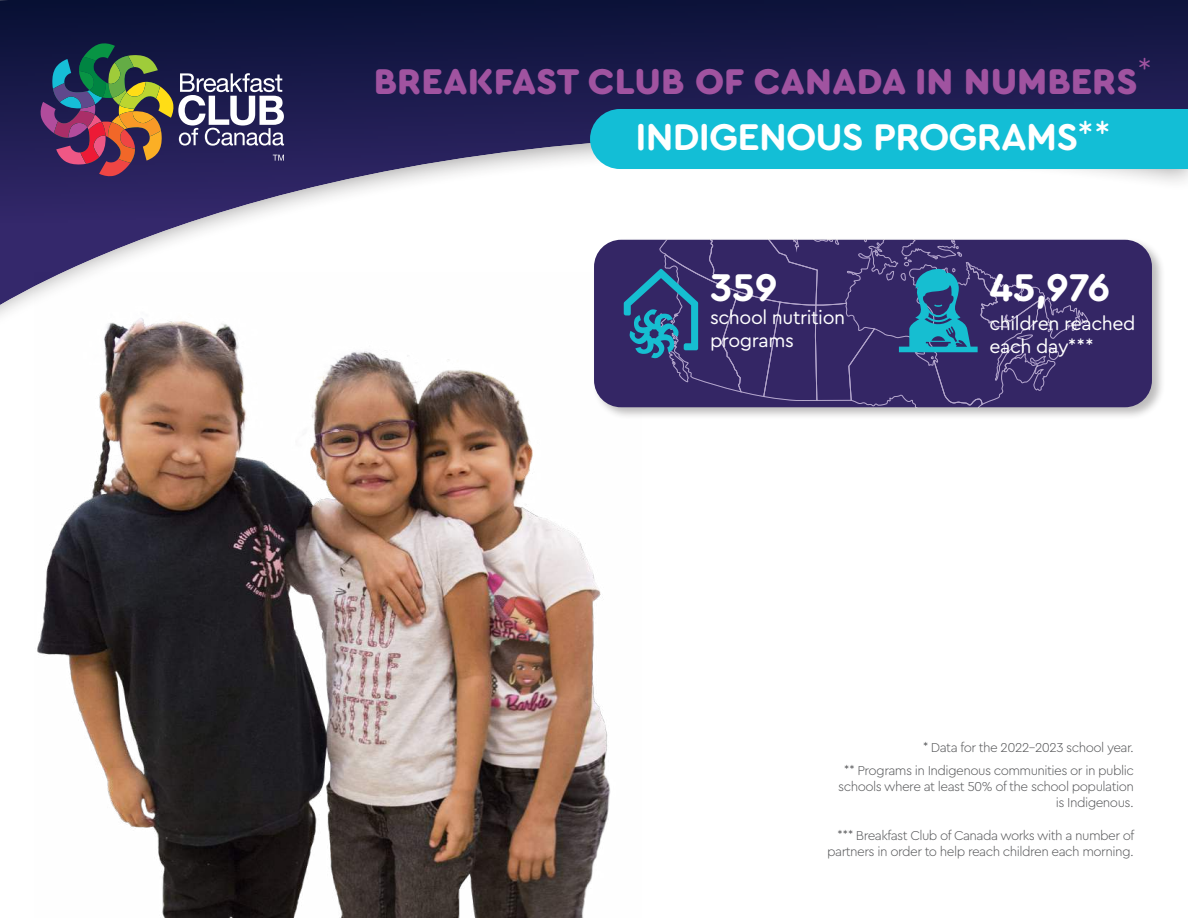
<style>
.page{position:relative;width:1188px;height:918px;background:#fff}
.page>*{position:absolute;margin:0;border:0;box-sizing:border-box;transform-origin:0 0}
.t1{font:700 40.5px "Cera Round Pro";letter-spacing:-.01em;color:#fff}
.t2{font:700 39px "Cera Round Pro";letter-spacing:-.02em;color:#fff}
.t3{font:900 37.5px "Cera Round Pro";color:#a053a0}
.t4{font:19.5px/23.7px "Cera Round Pro";letter-spacing:-.02em;color:#fff}
.t5{font:300 13.5px/16.2px "Cera Round Pro";letter-spacing:-.04em;color:#57585a;text-align:right}
.s1{font-weight:400}
</style>
<div class="page">
<img style="left:0;top:0;width:1188px;height:305px">
<svg style="left:40px;top:43px;width:244px;height:134px;background:#51495f"></svg>
<img style="left:34px;top:273px;width:577px;height:645px">
<div style="left:590px;top:109px;width:598px;height:60px;background:#13bed6"></div>
<div style="left:592px;top:238px;width:573px;height:182px;background:#221f1f;opacity:.3"></div>
<div style="left:594px;top:240px;width:558px;height:167px;background:#342665;border-radius:27px"></div>
<svg style="left:624px;top:240px;width:464px;height:167px"></svg>
<h3 class="t3" style="left:374px;top:59px;width:780px">BREAKFAST CLUB OF CANADA IN NUMBERS<sup>*</sup></h3>
<h2 class="t2" style="left:635px;top:119px;width:477px">INDIGENOUS PROGRAMS<span class="s1">**</span></h2>
<h1 class="t1" style="left:710px;top:269px;width:69px">359</h1>
<h3 class="t4" style="left:710px;top:306px;width:137px">school nutrition programs</h3>
<h1 class="t1" style="left:990px;top:269px;width:122px">45,976</h1>
<h3 class="t4" style="left:990px;top:312px;width:147px">children reached each day***</h3>
<p class="t5" style="left:844px;top:736px;width:291px;line-height:23px">* Data for the 2022–2023 school year.<br>** Programs in Indigenous communities or in public</p>
<p class="t5" style="left:838px;top:779px;width:297px">schools where at least 50% of the school population is Indigenous.</p>
<p class="t5" style="left:827px;top:828px;width:309px">*** Breakfast Club of Canada works with a number of partners in order to help reach children each morning.</p>
</div>
